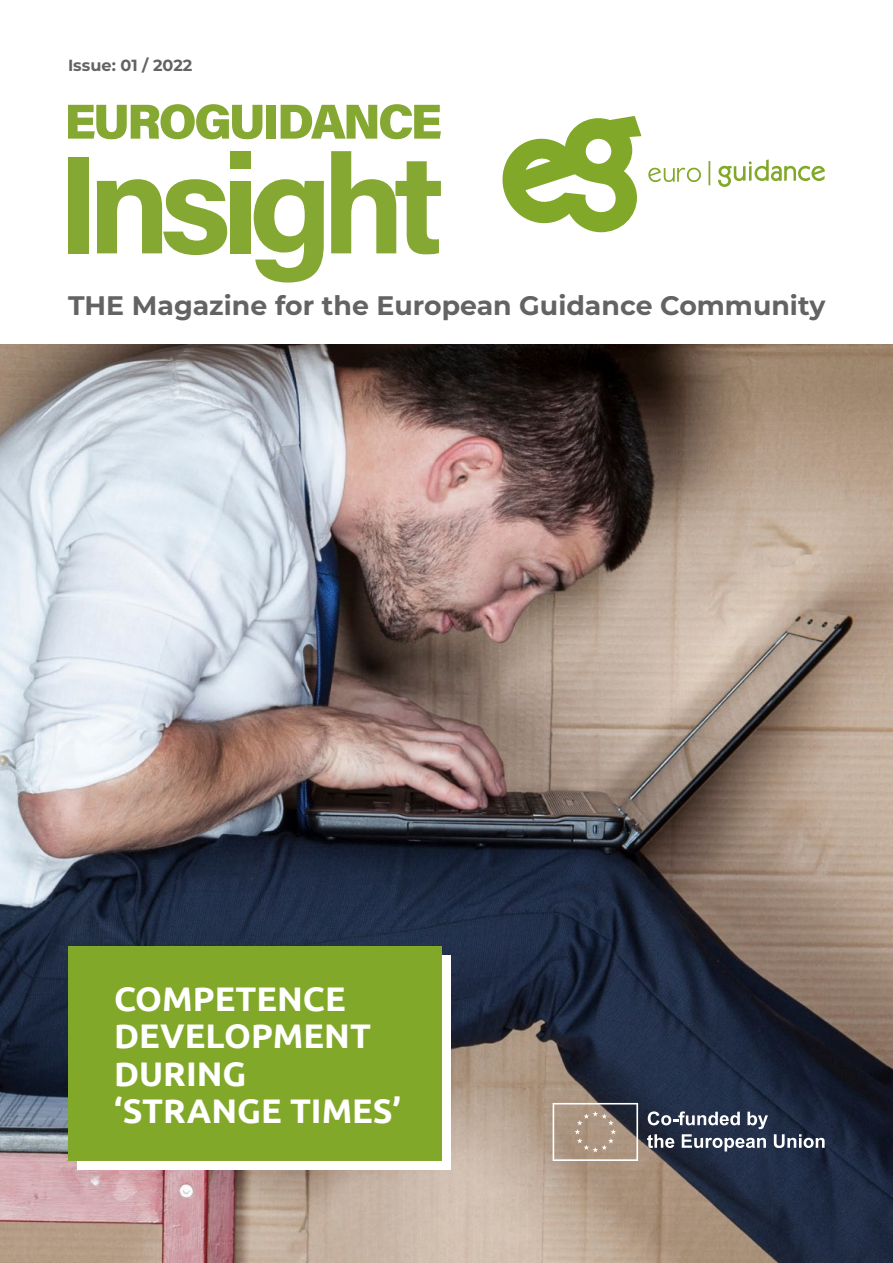
<style>
.page{position:relative;width:893px;height:1263px;background:#fff}
.page>*{position:absolute;margin:0;border:0;box-sizing:border-box;transform-origin:0 0}
.t1{font:700 34.05px/37.3px "Ubuntu";color:#fff}
.t2{font:700 26.85px "Montserrat";color:#646363}
.t3{font:700 16.2px "Montserrat";color:#646363}
</style>
<div class="page">
<img style="left:0;top:344px;width:893px;height:919px">
<svg style="left:553px;top:1103px;width:85px;height:58px;background:#a39284"></svg>
<svg style="left:647px;top:1111px;width:121px;height:40px"></svg>
<svg style="left:774px;top:1134px;width:51px;height:14px"></svg>
<div style="left:77px;top:956px;width:374px;height:214px;background:#fff"></div>
<div style="left:68px;top:946px;width:374px;height:215px;background:#82a82a"></div>
<svg style="left:648px;top:161px;width:62px;height:24px"></svg>
<svg style="left:718px;top:159px;width:107px;height:28px"></svg>
<svg style="left:502px;top:116px;width:139px;height:116px"></svg>
<svg style="left:68px;top:104px;width:194px;height:35px"></svg>
<div style="left:266px;top:105px;width:10px;height:34px;background:#85a833"></div>
<svg style="left:281px;top:104px;width:160px;height:35px"></svg>
<div style="left:68px;top:157px;width:21px;height:96px;background:#85a833"></div>
<div style="left:230px;top:181px;width:20px;height:72px;background:#85a833"></div>
<svg style="left:97px;top:179px;width:130px;height:76px"></svg>
<svg style="left:254px;top:179px;width:70px;height:103px"></svg>
<svg style="left:331px;top:151px;width:110px;height:103px"></svg>
<div style="left:230px;top:151px;width:20px;height:18px;background:#85a833"></div>
<p class="t3" style="left:68px;top:53px;width:126px">Issue: 01 / 2022</p>
<p class="t2" style="left:68px;top:286px;width:759px">THE Magazine for the European Guidance Community</p>
<p class="t1" style="left:114px;top:979px;width:289px">COMPETENCE<br>DEVELOPMENT<br>DURING ‘STRANGE TIMES’</p>
<p class="t1" style="left:123px;top:989px;width:289px">COMPETENCE<br>DEVELOPMENT<br>DURING ‘STRANGE TIMES’</p>
</div>
